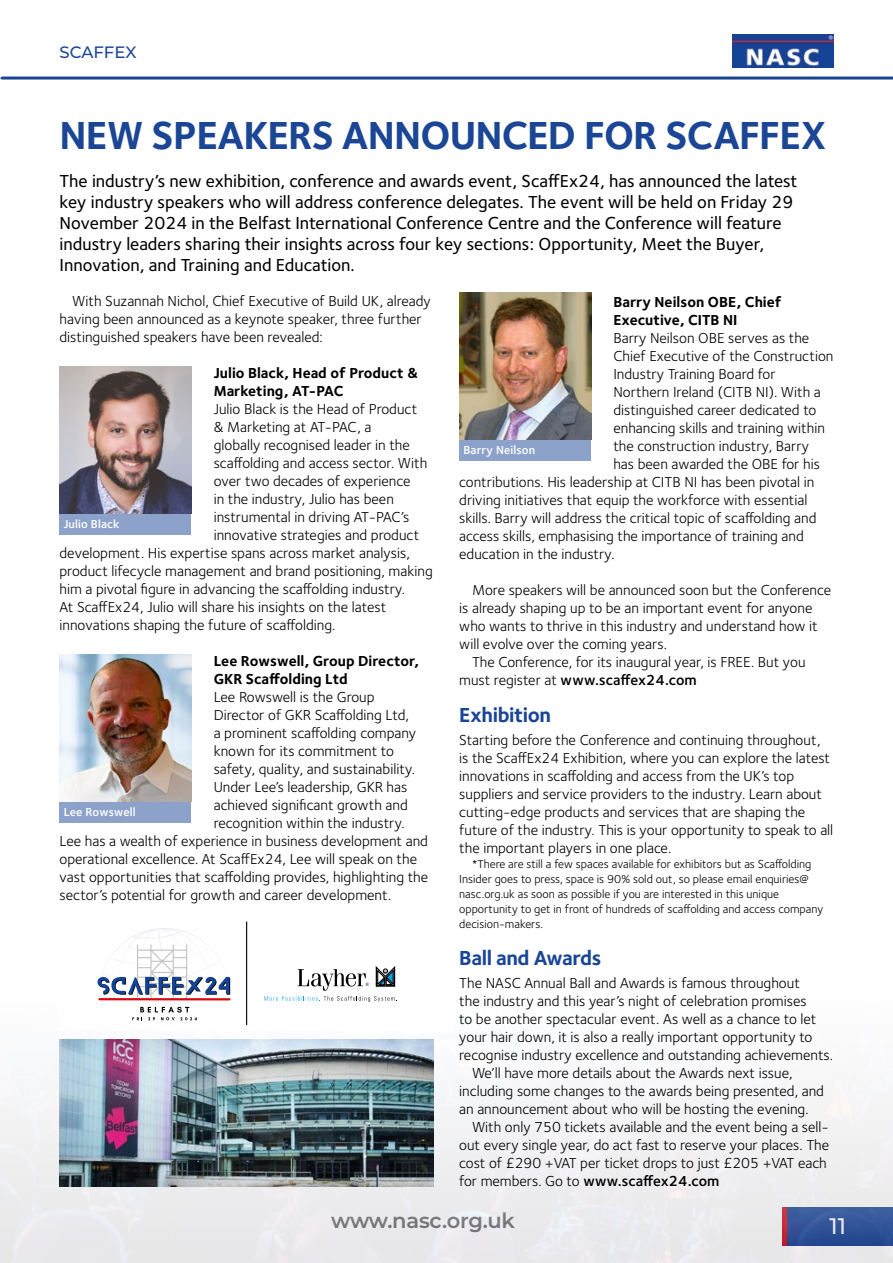
<style>
.page{position:relative;width:893px;height:1263px;background:#fff}
.page>*{position:absolute;margin:0;border:0;box-sizing:border-box;transform-origin:0 0}
.t1{font:700 40.5px "Foundry Sterling";letter-spacing:-.02em;color:#1b4695}
.t2{font:100 22.5px "Montserrat";color:#fff}
.t3{font:700 21px "Foundry Sterling";letter-spacing:-.02em;color:#1b4695}
.t4{font:100 21px "Montserrat";letter-spacing:-.01em;color:#706f6f}
.t5{font:500 18px/21px "Foundry Sterling";color:#000}
.t6{font:500 16.5px "Montserrat";color:#1b4695}
.t7{font:15px/18px "Foundry Sterling";color:#000}
.t8{font:700 15px/18px "Foundry Sterling";color:#000}
.t9{font:600 15px "Foundry Sterling";color:#000}
.t10{font:12px/15px "Foundry Sterling";color:#000}
.t11{font:600 12px "Foundry Sterling";letter-spacing:.01em;color:#fff}
.s1{font-weight:400}
</style>
<div class="page">
<img style="left:733px;top:34px;width:100px;height:33px">
<hr style="left:2px;top:77px;width:891px;height:3px;background:#1b4695">
<div style="left:60px;top:513px;width:131px;height:22px;background:#8da2ca"></div>
<div style="left:60px;top:801px;width:131px;height:21px;background:#8da2ca"></div>
<img style="left:60px;top:367px;width:131px;height:146px">
<img style="left:60px;top:654px;width:131px;height:147px">
<svg style="left:0;top:1039px;width:893px;height:224px;fill:#efeef1"></svg>
<img style="left:60px;top:1040px;width:374px;height:146px">
<div style="left:459px;top:439px;width:132px;height:21px;background:#8da2ca"></div>
<img style="left:459px;top:292px;width:132px;height:147px">
<svg style="left:97px;top:921px;width:300px;height:105px"></svg>
<p class="t6" style="left:60px;top:41px;width:78px">SCAFFEX</p>
<h1 class="t1" style="left:60px;top:112px;width:768px">NEW SPEAKERS ANNOUNCED FOR SCAFFEX</h1>
<p class="t5" style="left:60px;top:171px;width:739px">The industry’s new exhibition, conference and awards event, ScaffEx24, has announced the latest key industry speakers who will address conference delegates. The event will be held on Friday 29<br>November 2024 in the Belfast International Conference Centre and the Conference will feature industry leaders sharing their insights across four key sections: Opportunity, Meet the Buyer, Innovation, and Training and Education.</p>
<p class="t8" style="left:613px;top:293px;width:170px">Barry Neilson OBE, Chief<br>Executive, CITB NI</p>
<p class="t7" style="left:613px;top:329px;width:197px">Barry Neilson OBE serves as the</p>
<p class="t7" style="left:613px;top:347px;width:222px">Chief Executive of the Construction</p>
<p class="t7" style="left:613px;top:365px;width:164px">Industry Training Board for</p>
<p class="t7" style="left:613px;top:383px;width:209px">Northern Ireland (CITB NI). With a</p>
<p class="t7" style="left:613px;top:401px;width:205px">distinguished career dedicated to</p>
<p class="t7" style="left:613px;top:419px;width:213px">enhancing skills and training within</p>
<p class="t7" style="left:613px;top:437px;width:197px">the construction industry, Barry</p>
<p class="t7" style="left:613px;top:455px;width:208px">has been awarded the OBE for his</p>
<p class="t7" style="left:459px;top:473px;width:356px">contributions. His leadership at CITB NI has been pivotal in</p>
<p class="t7" style="left:459px;top:491px;width:350px">driving initiatives that equip the workforce with essential</p>
<p class="t7" style="left:459px;top:509px;width:359px">skills. Barry will address the critical topic of scaffolding and</p>
<p class="t7" style="left:459px;top:527px;width:346px">access skills, emphasising the importance of training and</p>
<p class="t7" style="left:459px;top:545px;width:157px">education in the industry.</p>
<p class="t7" style="left:472px;top:581px;width:361px">More speakers will be announced soon but the Conference</p>
<p class="t7" style="left:459px;top:599px;width:355px">is already shaping up to be an important event for anyone</p>
<p class="t7" style="left:459px;top:617px;width:360px">who wants to thrive in this industry and understand how it</p>
<p class="t7" style="left:459px;top:635px;width:209px">will evolve over the coming years.</p>
<p class="t7" style="left:472px;top:653px;width:335px">The Conference, for its inaugural year, is FREE. But you</p>
<p class="t9" style="left:459px;top:671px;width:239px"><span class="s1">must register at</span> www.scaffex24.com</p>
<h3 class="t3" style="left:459px;top:703px;width:93px">Exhibition</h3>
<p class="t7" style="left:459px;top:731px;width:376px">Starting before the Conference and continuing throughout, is the ScaffEx24 Exhibition, where you can explore the latest innovations in scaffolding and access from the UK’s top suppliers and service providers to the industry. Learn about cutting-edge products and services that are shaping the future of the industry. This is your opportunity to speak to all the important players in one place.</p>
<p class="t10" style="left:459px;top:856px;width:365px;text-indent:13px">*There are still a few spaces available for exhibitors but as Scaffolding Insider goes to press, space is 90% sold out, so please email enquiries@ nasc.org.uk as soon as possible if you are interested in this unique opportunity to get in front of hundreds of scaffolding and access company decision-makers.</p>
<h3 class="t3" style="left:459px;top:946px;width:144px">Ball and Awards</h3>
<p class="t7" style="left:459px;top:974px;width:342px">The NASC Annual Ball and Awards is famous throughout</p>
<p class="t7" style="left:459px;top:992px;width:349px">the industry and this year’s night of celebration promises</p>
<p class="t7" style="left:459px;top:1010px;width:359px">to be another spectacular event. As well as a chance to let</p>
<p class="t7" style="left:459px;top:1028px;width:355px">your hair down, it is also a really important opportunity to</p>
<p class="t7" style="left:459px;top:1046px;width:375px">recognise industry excellence and outstanding achievements.</p>
<p class="t7" style="left:472px;top:1064px;width:322px">We’ll have more details about the Awards next issue,</p>
<p class="t7" style="left:459px;top:1082px;width:366px">including some changes to the awards being presented, and</p>
<p class="t7" style="left:459px;top:1100px;width:351px">an announcement about who will be hosting the evening.</p>
<p class="t7" style="left:472px;top:1118px;width:358px">With only 750 tickets available and the event being a sell-</p>
<p class="t7" style="left:459px;top:1136px;width:371px">out every single year, do act fast to reserve your places. The</p>
<p class="t7" style="left:459px;top:1154px;width:369px">cost of £290 +VAT per ticket drops to just £205 +VAT each</p>
<p class="t9" style="left:459px;top:1172px;width:262px"><span class="s1">for members. Go to</span> www.scaffex24.com</p>
<p class="t7" style="left:60px;top:292px;width:373px;text-indent:13px">With Suzannah Nichol, Chief Executive of Build UK, already having been announced as a keynote speaker, three further distinguished speakers have been revealed:</p>
<p class="t8" style="left:214px;top:364px;width:206px">Julio Black, Head of Product &amp;<br>Marketing, AT-PAC</p>
<p class="t7" style="left:214px;top:400px;width:205px">Julio Black is the Head of Product</p>
<p class="t7" style="left:214px;top:418px;width:159px">&amp; Marketing at AT-PAC, a</p>
<p class="t7" style="left:214px;top:436px;width:198px">globally recognised leader in the</p>
<p class="t7" style="left:214px;top:454px;width:215px">scaffolding and access sector. With</p>
<p class="t7" style="left:214px;top:472px;width:198px">over two decades of experience</p>
<p class="t7" style="left:214px;top:490px;width:182px">in the industry, Julio has been</p>
<p class="t7" style="left:214px;top:508px;width:197px">instrumental in driving AT-PAC’s</p>
<p class="t7" style="left:214px;top:526px;width:207px">innovative strategies and product</p>
<p class="t7" style="left:60px;top:544px;width:352px">development. His expertise spans across market analysis,</p>
<p class="t7" style="left:60px;top:562px;width:375px">product lifecycle management and brand positioning, making</p>
<p class="t7" style="left:60px;top:580px;width:347px">him a pivotal figure in advancing the scaffolding industry.</p>
<p class="t7" style="left:60px;top:598px;width:328px">At ScaffEx24, Julio will share his insights on the latest</p>
<p class="t7" style="left:60px;top:616px;width:277px">innovations shaping the future of scaffolding.</p>
<p class="t8" style="left:214px;top:652px;width:207px">Lee Rowswell, Group Director,<br>GKR Scaffolding Ltd</p>
<p class="t7" style="left:214px;top:688px;width:162px">Lee Rowswell is the Group</p>
<p class="t7" style="left:214px;top:706px;width:197px">Director of GKR Scaffolding Ltd,</p>
<p class="t7" style="left:214px;top:724px;width:204px">a prominent scaffolding company</p>
<p class="t7" style="left:214px;top:742px;width:182px">known for its commitment to</p>
<p class="t7" style="left:214px;top:760px;width:203px">safety, quality, and sustainability.</p>
<p class="t7" style="left:214px;top:778px;width:195px">Under Lee’s leadership, GKR has</p>
<p class="t7" style="left:214px;top:796px;width:196px">achieved significant growth and</p>
<p class="t7" style="left:214px;top:814px;width:192px">recognition within the industry.</p>
<p class="t7" style="left:60px;top:832px;width:370px">Lee has a wealth of experience in business development and</p>
<p class="t7" style="left:60px;top:850px;width:359px">operational excellence. At ScaffEx24, Lee will speak on the</p>
<p class="t7" style="left:60px;top:868px;width:370px">vast opportunities that scaffolding provides, highlighting the</p>
<p class="t7" style="left:60px;top:886px;width:333px">sector’s potential for growth and career development.</p>
<p class="t11" style="left:463px;top:443px;width:73px">Barry Neilson</p>
<p class="t11" style="left:64px;top:517px;width:57px">Julio Black</p>
<p class="t11" style="left:64px;top:805px;width:73px">Lee Rowswell</p>
<h3 class="t4" style="left:331px;top:1206px;width:185px">www.nasc.org.uk</h3>
<h2 class="t2" style="left:829px;top:1211px;width:18px">11</h2>
</div>
